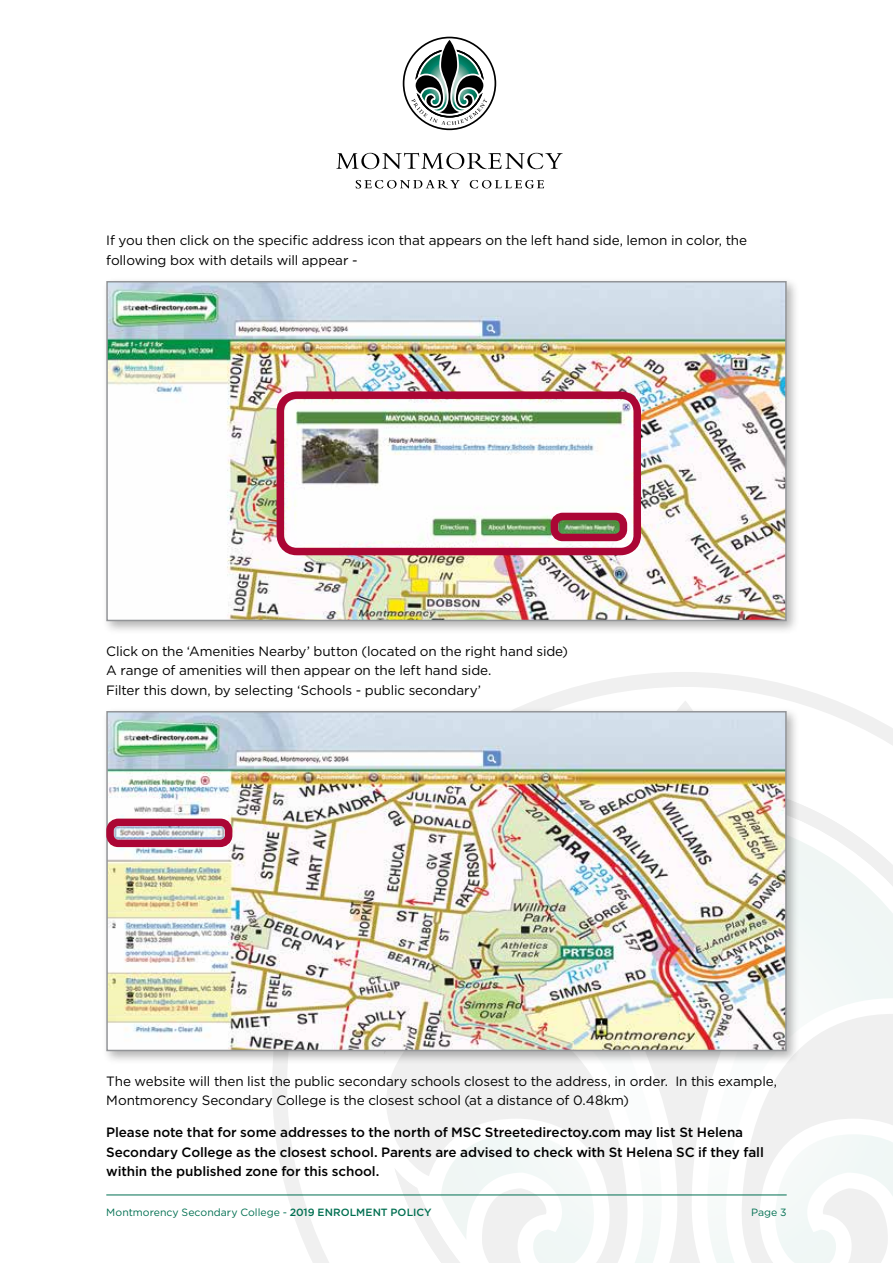
<style>
.page{position:relative;width:893px;height:1263px;background:#fff}
.page>*{position:absolute;margin:0;border:0;box-sizing:border-box;transform-origin:0 0}
.t1{font:13.5px/19.5px "Gotham HTF";letter-spacing:-.01em;color:#000}
.t2{font:500 13.5px/19.5px "Gotham HTF";letter-spacing:-.01em;color:#000}
.t3{font:10.5px "Gotham HTF";letter-spacing:.005em;color:#006f51}
.s1{font-weight:500}
</style>
<div class="page">
<svg style="left:336px;top:153px;width:227px;height:16px"></svg>
<svg style="left:356px;top:180px;width:104px;height:8px"></svg>
<svg style="left:470px;top:180px;width:74px;height:8px"></svg>
<svg style="left:403px;top:37px;width:93px;height:93px"></svg>
<svg style="left:272px;top:672px;width:621px;height:591px"></svg>
<svg style="left:740px;top:787px;width:153px;height:380px"></svg>
<svg style="left:394px;top:1167px;width:499px;height:96px"></svg>
<hr style="left:106px;top:1194px;width:681px;height:1px;background:#006f51">
<div style="left:102px;top:276px;width:698px;height:358px;background:#000;opacity:.3"></div>
<img style="left:109px;top:284px;width:675px;height:334px">
<div style="left:106px;top:281px;width:681px;height:340px;border:2px solid #939598"></div>
<div style="left:102px;top:706px;width:698px;height:358px;background:#000;opacity:.3"></div>
<img style="left:109px;top:714px;width:675px;height:334px">
<div style="left:106px;top:711px;width:681px;height:340px;border:2px solid #939598"></div>
<div style="left:106px;top:819px;width:126px;height:28px;border:8px solid #ab0635;border-radius:8px"></div>
<div style="left:277px;top:391px;width:364px;height:164px;border:8px solid #ab0635;border-radius:17px"></div>
<div style="left:551px;top:513px;width:76px;height:28px;border:8px solid #ab0635;border-radius:8px"></div>
<p class="t1" style="left:106px;top:230px;width:642px">If you then click on the specific address icon that appears on the left hand side, lemon in color, the following box with details will appear -</p>
<p class="t1" style="left:106px;top:641px;width:463px">Click on the ‘Amenities Nearby’ button (located on the right hand side)<br>A range of amenities will then appear on the left hand side.<br>Filter this down, by selecting ‘Schools - public secondary’</p>
<p class="t1" style="left:106px;top:1071px;width:672px">The website will then list the public secondary schools closest to the address, in order. In this example,<br>Montmorency Secondary College is the closest school (at a distance of 0.48km)</p>
<p class="t2" style="left:106px;top:1122px;width:659px">Please note that for some addresses to the north of MSC Streetedirectoy.com may list St Helena<br>Secondary College as the closest school. Parents are advised to check with St Helena SC if they fall within the published zone for this school.</p>
<p class="t3" style="left:106px;top:1207px;width:327px">Montmorency Secondary College - <span class="s1">2019 ENROLMENT POLICY</span></p>
<p class="t3" style="left:751px;top:1207px;width:37px">Page 3</p>
</div>
